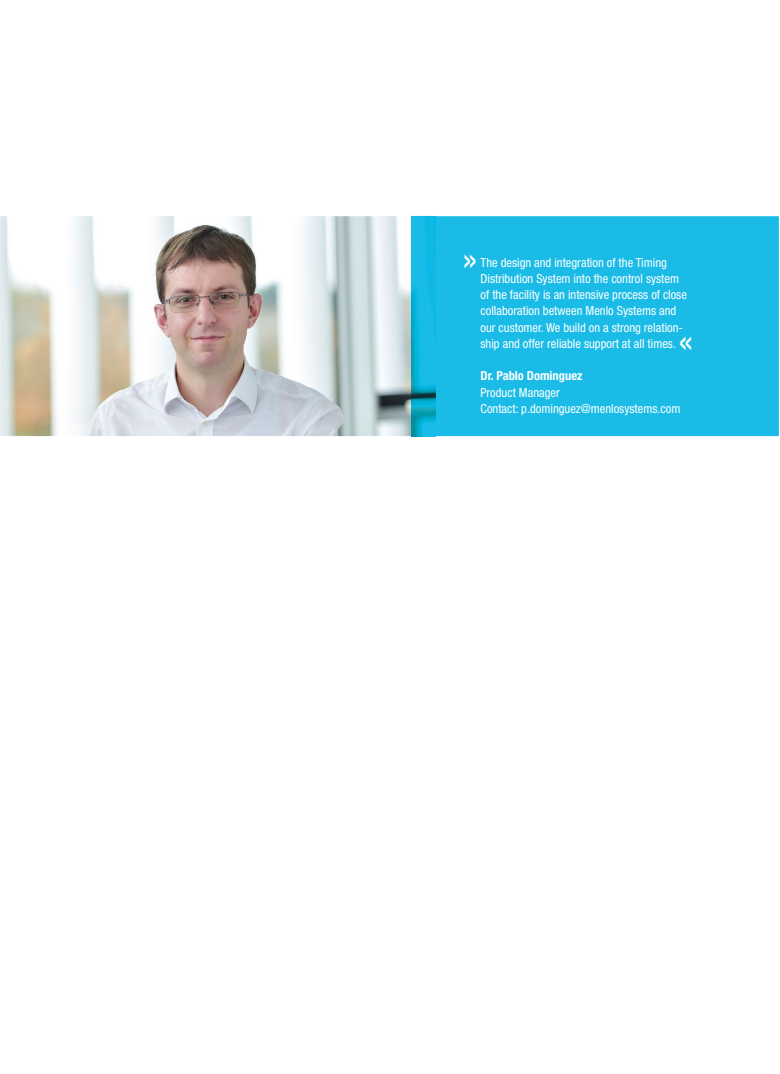
<style>
.page{position:relative;width:780px;height:1074px;background:#fff}
.page>*{position:absolute;margin:0;border:0;box-sizing:border-box;transform-origin:0 0}
.t1{font:condensed 37.5px "Helvetica Neue LT Std";color:#fff}
.t2{font:condensed 12.5px/16.2px "Helvetica Neue LT Std";color:#fff}
.t3{font:700 condensed 12.5px "Helvetica Neue LT Std";color:#fff}
</style>
<div class="page">
<img style="left:0;top:216px;width:411px;height:220px">
<div style="left:436px;top:216px;width:342px;height:220px;background:#1abbe7"></div>
<img style="left:411px;top:216px;width:25px;height:220px">
<h1 class="t1" style="left:463px;top:237px;width:16px">»</h1>
<p class="t2" style="left:480px;top:254px;width:208px">The design and integration of the Timing Distribution System into the control system of the facility is an intensive process of close collaboration between Menlo Systems and our customer. We build on a strong relation&shy;ship and offer reliable support at all times.</p>
<h1 class="t1" style="left:678px;top:319px;width:16px">«</h1>
<p class="t3" style="left:480px;top:368px;width:103px">Dr. Pablo Dominguez</p>
<p class="t2" style="left:480px;top:384px;width:201px">Product Manager<br>Contact: p.dominguez@menlosystems.com</p>
</div>
